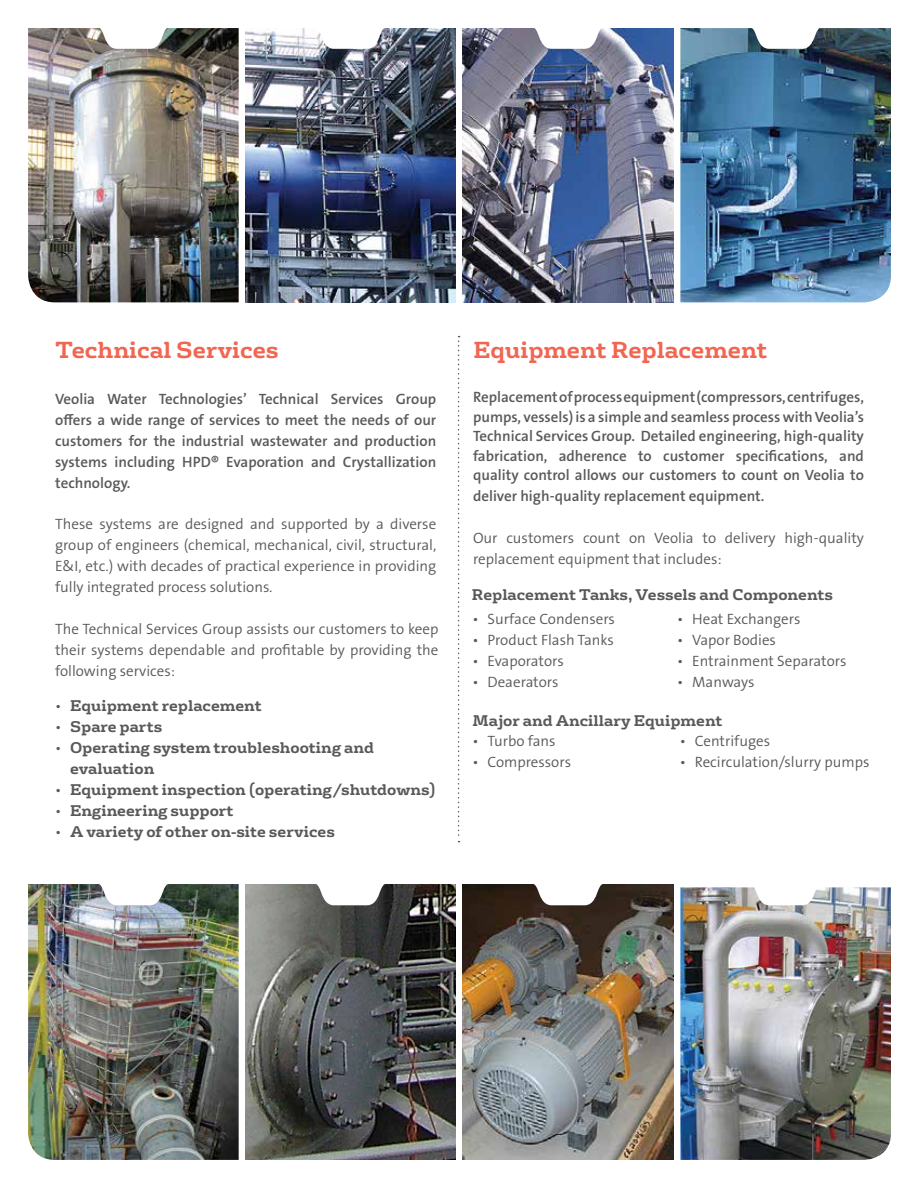
<style>
.page{position:relative;width:918px;height:1188px;background:#fff}
.page>*{position:absolute;margin:0;border:0;box-sizing:border-box;transform-origin:0 0}
.t1{font:700 22.5px "FS Rufus";color:#f26651}
.t2{font:300 15px/21px "The Sans Veolia W4";color:#58595b;text-align:justify}
.t3{font:600 15px/21px "The Sans Veolia W6";color:#58595b;text-align:justify}
.t4{font:700 15px/21px "FS Rufus";color:#58595b}
.s1{font-family:"The Sans Veolia W4";font-weight:300}
</style>
<div class="page">
<img style="left:28px;top:884px;width:211px;height:276px">
<img style="left:28px;top:28px;width:211px;height:274px">
<img style="left:245px;top:884px;width:211px;height:276px">
<img style="left:245px;top:28px;width:211px;height:274px">
<img style="left:680px;top:887px;width:211px;height:273px">
<img style="left:680px;top:28px;width:211px;height:274px">
<img style="left:463px;top:884px;width:210px;height:276px">
<img style="left:463px;top:28px;width:210px;height:274px">
<svg style="left:96px;top:884px;width:74px;height:21px"></svg>
<svg style="left:96px;top:28px;width:74px;height:21px"></svg>
<svg style="left:313px;top:884px;width:75px;height:21px"></svg>
<svg style="left:313px;top:28px;width:75px;height:21px"></svg>
<svg style="left:531px;top:884px;width:74px;height:21px"></svg>
<svg style="left:531px;top:28px;width:74px;height:21px"></svg>
<svg style="left:749px;top:887px;width:74px;height:18px"></svg>
<svg style="left:749px;top:28px;width:74px;height:21px"></svg>
<svg style="left:458px;top:336px;width:2px;height:506px"></svg>
<h1 class="t1" style="left:55px;top:331px;width:225px">Technical Services</h1>
<h1 class="t1" style="left:473px;top:331px;width:296px">Equipment Replacement</h1>
<p class="t3" style="left:55px;top:388px;width:383px">Veolia Water Technologies’ Technical Services Group offers a wide range of services to meet the needs of our customers for the industrial wastewater and production systems including HPD® Evaporation and Crystallization technology.</p>
<p class="t2" style="left:55px;top:513px;width:383px">These systems are designed and supported by a diverse group of engineers (chemical, mechanical, civil, structural, E&amp;I, etc.) with decades of practical experience in providing fully integrated process solutions.</p>
<p class="t2" style="left:55px;top:619px;width:385px">The Technical Services Group assists our customers to keep their systems dependable and profitable by providing the following services:</p>
<p class="t4" style="left:55px;top:693px;width:208px"><span class="s1">•</span> Equipment replacement</p>
<p class="t4" style="left:55px;top:714px;width:109px"><span class="s1">•</span> Spare parts</p>
<p class="t4" style="left:70px;top:735px;width:305px;text-indent:-15px"><span class="s1">•</span> Operating system troubleshooting and evaluation</p>
<p class="t4" style="left:55px;top:777px;width:382px"><span class="s1">•</span> Equipment inspection (operating/shutdowns)</p>
<p class="t4" style="left:55px;top:798px;width:180px"><span class="s1">•</span> Engineering support</p>
<p class="t4" style="left:55px;top:819px;width:281px"><span class="s1">•</span> A variety of other on-site services</p>
<p class="t3" style="left:473px;top:388px;width:392px;line-height:19.5px">Replacement of process equipment (compressors, centrifuges, pumps, vessels) is a simple and seamless process with Veolia’s Technical Services Group. Detailed engineering, high-quality fabrication, adherence to customer specifications, and quality control allows our customers to count on Veolia to</p>
<p class="t3" style="left:473px;top:486px;width:293px">deliver high-quality replacement equipment.</p>
<p class="t2" style="left:473px;top:527px;width:392px">Our customers count on Veolia to delivery high-quality replacement equipment that includes:</p>
<p class="t4" style="left:472px;top:583px;width:363px">Replacement Tanks, Vessels and Components</p>
<p class="t2" style="left:472px;top:609px;width:144px">• Surface Condensers</p>
<p class="t2" style="left:472px;top:630px;width:143px">• Product Flash Tanks</p>
<p class="t2" style="left:472px;top:651px;width:93px">• Evaporators</p>
<p class="t2" style="left:472px;top:672px;width:88px">• Deaerators</p>
<p class="t2" style="left:677px;top:609px;width:125px">• Heat Exchangers</p>
<p class="t2" style="left:677px;top:630px;width:100px">• Vapor Bodies</p>
<p class="t2" style="left:677px;top:651px;width:171px">• Entrainment Separators</p>
<p class="t2" style="left:677px;top:672px;width:79px">• Manways</p>
<p class="t4" style="left:472px;top:709px;width:252px">Major and Ancillary Equipment</p>
<p class="t2" style="left:472px;top:731px;width:85px">• Turbo fans</p>
<p class="t2" style="left:472px;top:752px;width:100px">• Compressors</p>
<p class="t2" style="left:680px;top:731px;width:92px">• Centrifuges</p>
<p class="t2" style="left:680px;top:752px;width:191px">• Recirculation/slurry pumps</p>
</div>
